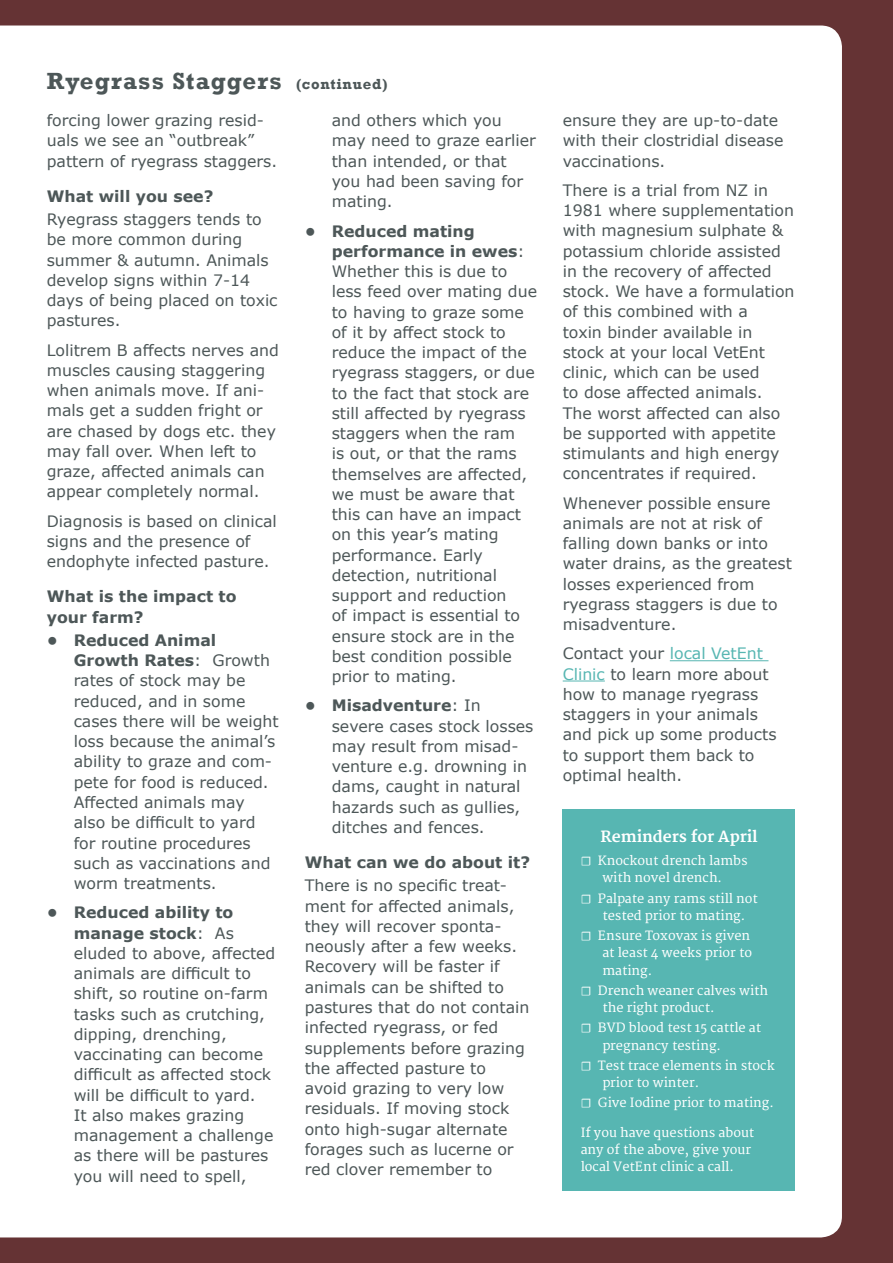
<style>
.page{position:relative;width:893px;height:1263px;background:#653334}
.page>*{position:absolute;margin:0;border:0;box-sizing:border-box;transform-origin:0 0}
.t1{font:700 24px "Rockwell";letter-spacing:.05em;color:#4d5758}
.t2{font:15.75px/20.2px "Verdana";color:#4d5758}
.t3{font:700 15.75px/20.2px "Verdana";color:#4d5758}
.t4{font:700 15.45px "Merriweather";color:#fff}
.t5{font:12.75px/17.2px "Merriweather";color:#fff}
.s1{font-size:15px}
.s2{font-weight:700}
.s3{color:#57b6b2}
.s4{font-family:"Minion Pro"}
</style>
<div class="page">
<div style="left:0;top:26px;width:842px;height:1211px;background:#fff"></div>
<hr style="left:670px;top:660px;width:98px;height:1px;background:#57b6b2">
<hr style="left:563px;top:680px;width:42px;height:1px;background:#57b6b2">
<div style="left:563px;top:809px;width:232px;height:382px;background:#57b6b2"></div>
<h1 class="t1" style="left:47px;top:66px;width:342px">Ryegrass Staggers <span class="s1">(continued)</span></h1>
<p class="t2" style="left:47px;top:110px;width:232px">forcing lower grazing resid&shy;uals we see an “outbreak” pattern of ryegrass staggers.</p>
<p class="t3" style="left:47px;top:186px;width:168px">What will you see?</p>
<p class="t2" style="left:47px;top:209px;width:232px">Ryegrass staggers tends to be more common during summer &amp; autumn. Animals develop signs within 7-14 days of being placed on toxic pastures.</p>
<p class="t2" style="left:47px;top:340px;width:234px">Lolitrem B affects nerves and muscles causing staggering when animals move. If ani&shy;mals get a sudden fright or are chased by dogs etc. they may fall over. When left to graze, affected animals can appear completely normal.</p>
<p class="t2" style="left:47px;top:511px;width:232px">Diagnosis is based on clinical signs and the presence of endophyte infected pasture.</p>
<p class="t3" style="left:47px;top:586px;width:191px">What is the impact to your farm?</p>
<p class="t2" style="left:74px;top:630px;width:206px;text-indent:-27px"><span class="s2">• Reduced Animal<br>Growth Rates</span>: Growth rates of stock may be reduced, and in some cases there will be weight loss because the animal’s ability to graze and com&shy;pete for food is reduced.<br>Affected animals may also be difficult to yard for routine procedures such as vaccinations and worm treatments.</p>
<p class="t2" style="left:74px;top:902px;width:203px;text-indent:-27px"><span class="s2">• Reduced ability to manage stock</span>: As eluded to above, affected animals are difficult to shift, so routine on-farm tasks such as crutching, dipping, drenching, vaccinating can become difficult as affected stock will be difficult to yard.<br>It also makes grazing management a challenge as there will be pastures you will need to spell,</p>
<p class="t2" style="left:332px;top:110px;width:206px">and others which you may need to graze earlier than intended, or that you had been saving for mating.</p>
<p class="t2" style="left:332px;top:220px;width:207px;text-indent:-27px"><span class="s2">• Reduced mating performance in ewes</span>:<br>Whether this is due to less feed over mating due to having to graze some of it by affect stock to reduce the impact of the ryegrass staggers, or due to the fact that stock are still affected by ryegrass staggers when the ram<br>is out, or that the rams themselves are affected, we must be aware that this can have an impact on this year’s mating performance. Early detection, nutritional support and reduction<br>of impact is essential to ensure stock are in the best condition possible prior to mating.</p>
<p class="t2" style="left:332px;top:695px;width:203px;text-indent:-27px"><span class="s2">• Misadventure</span>: In severe cases stock losses may result from misad&shy;venture e.g. drowning in dams, caught in natural hazards such as gullies, ditches and fences.</p>
<p class="t3" style="left:305px;top:852px;width:227px">What can we do about it?</p>
<p class="t2" style="left:305px;top:875px;width:226px">There is no specific treat&shy;ment for affected animals, they will recover sponta&shy;neously after a few weeks.<br>Recovery will be faster if animals can be shifted to pastures that do not contain infected ryegrass, or fed supplements before grazing the affected pasture to avoid grazing to very low residuals. If moving stock onto high-sugar alternate forages such as lucerne or red clover remember to</p>
<p class="t2" style="left:563px;top:110px;width:222px">ensure they are up-to-date with their clostridial disease vaccinations.</p>
<p class="t2" style="left:563px;top:180px;width:233px">There is a trial from NZ in<br>1981 where supplementation with magnesium sulphate &amp; potassium chloride assisted in the recovery of affected stock. We have a formulation of this combined with a<br>toxin binder available in stock at your local VetEnt clinic, which can be used<br>to dose affected animals.<br>The worst affected can also be supported with appetite stimulants and high energy concentrates if required.</p>
<p class="t2" style="left:563px;top:493px;width:231px">Whenever possible ensure animals are not at risk of falling down banks or into water drains, as the greatest losses experienced from ryegrass staggers is due to misadventure.</p>
<p class="t2" style="left:563px;top:643px;width:215px">Contact your <span class="s3">local VetEnt<br>Clinic</span> to learn more about how to manage ryegrass staggers in your animals and pick up some products to support them back to optimal health.</p>
<p class="t4" style="left:600px;top:827px;width:159px">Reminders for April</p>
<p class="t5" style="left:581px;top:852px;width:168px;text-align:center"><span class="s4">☐</span> Knockout drench lambs with novel drench.</p>
<p class="t5" style="left:602px;top:890px;width:157px;text-indent:-22px"><span class="s4">☐</span> Palpate any rams still not tested prior to mating.</p>
<p class="t5" style="left:602px;top:927px;width:151px;text-indent:-22px"><span class="s4">☐</span> Ensure Toxovax is given at least 4 weeks prior to mating.</p>
<p class="t5" style="left:602px;top:982px;width:167px;text-indent:-22px"><span class="s4">☐</span> Drench weaner calves with the right product.</p>
<p class="t5" style="left:602px;top:1019px;width:160px;text-indent:-22px"><span class="s4">☐</span> BVD blood test 15 cattle at pregnancy testing.</p>
<p class="t5" style="left:602px;top:1057px;width:174px;text-indent:-22px"><span class="s4">☐</span> Test trace elements in stock prior to winter.</p>
<p class="t5" style="left:581px;top:1094px;width:194px"><span class="s4">☐</span> Give Iodine prior to mating.</p>
<p class="t5" style="left:581px;top:1124px;width:175px">If you have questions about any of the above, give your local VetEnt clinic a call.</p>
</div>
